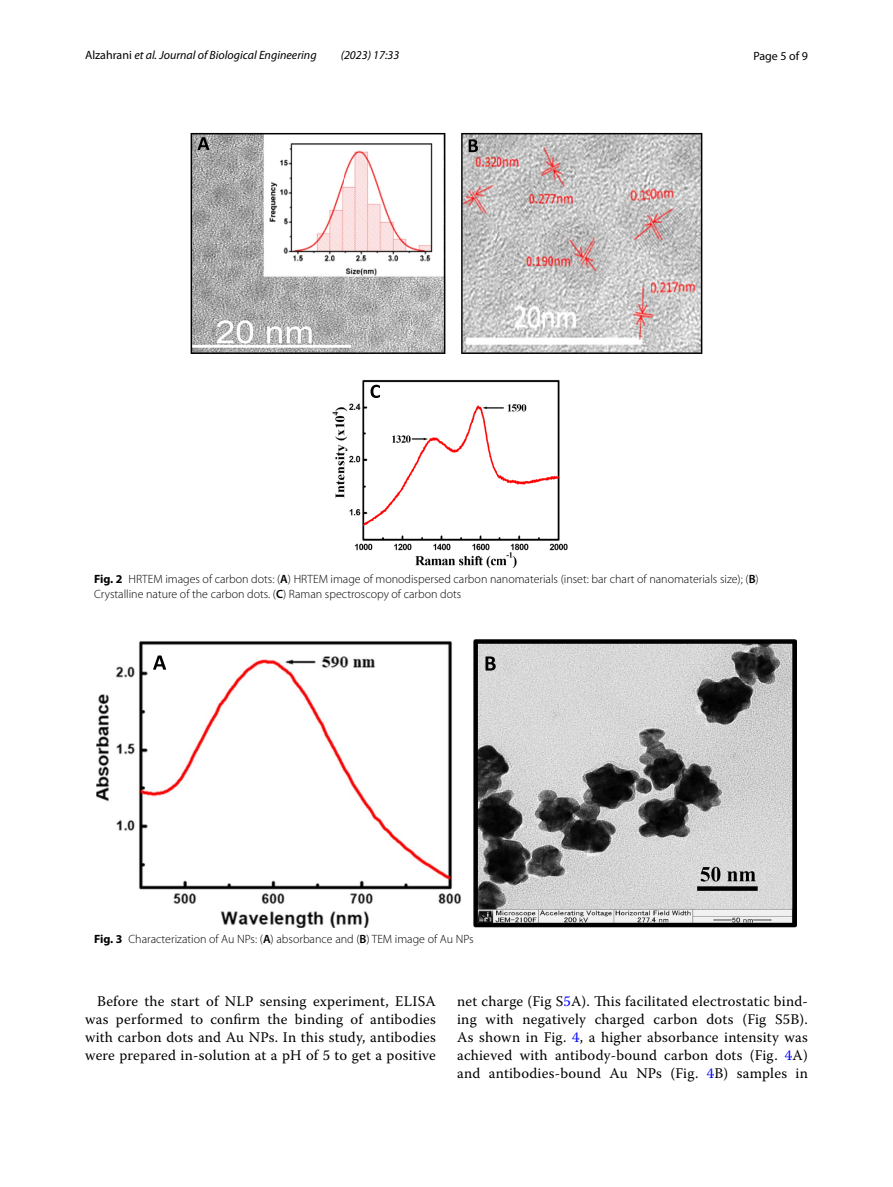
<style>
.page{position:relative;width:893px;height:1187px;background:#fff}
.page>*{position:absolute;margin:0;border:0;box-sizing:border-box;transform-origin:0 0}
.t1{font:14.7px/18px "Warnock Pro";letter-spacing:.015em;color:#000;text-align:justify}
.t2{font:300 12px/15px "Myriad Pro";color:#000}
.t3{font:italic 12px "Myriad Pro";color:#000}
.t4{font:12px "Myriad Pro";color:#000}
.s1{font-style:normal}
.s2{font-weight:700}
.s3{font-weight:600}
.s4{color:#00f}
</style>
<div class="page">
<img style="left:332px;top:134px;width:236px;height:434px">
<svg style="left:461px;top:133px;width:241px;height:221px;background:#c4bfbf"></svg>
<svg style="left:191px;top:133px;width:254px;height:221px"></svg>
<svg style="left:469px;top:139px;width:9px;height:13px"></svg>
<svg style="left:198px;top:137px;width:11px;height:13px"></svg>
<svg style="left:371px;top:385px;width:9px;height:13px"></svg>
<img style="left:96px;top:639px;width:701px;height:288px">
<svg style="left:485px;top:656px;width:11px;height:14px"></svg>
<svg style="left:697px;top:886px;width:61px;height:4px"></svg>
<svg style="left:701px;top:866px;width:55px;height:15px"></svg>
<svg style="left:153px;top:655px;width:13px;height:14px"></svg>
<p class="t3" style="left:85px;top:48px;width:233px"><span class="s1">Alzahrani</span> et al. Journal of Biological Engineering</p>
<p class="t3" style="left:341px;top:48px;width:60px">(2023) 17:33</p>
<p class="t4" style="left:753px;top:48px;width:56px">Page 5 of 9</p>
<p class="t2" style="left:94px;top:572px;width:666px"><span class="s2">Fig. 2</span> HRTEM images of carbon dots: (<span class="s3">A</span>) HRTEM image of monodispersed carbon nanomaterials (inset: bar chart of nanomaterials size); (<span class="s3">B</span>)<br>Crystalline nature of the carbon dots. (<span class="s3">C</span>) Raman spectroscopy of carbon dots</p>
<p class="t2" style="left:94px;top:931px;width:381px"><span class="s2">Fig. 3</span> Characterization of Au NPs: (<span class="s3">A</span>) absorbance and (<span class="s3">B</span>) TEM image of Au NPs</p>
<p class="t1" style="left:85px;top:991px;width:352px;text-indent:12px">Before the start of NLP sensing experiment, ELISA was performed to confirm the binding of antibodies with carbon dots and Au NPs. In this study, antibodies were prepared in-solution at a pH of 5 to get a positive</p>
<p class="t1" style="left:457px;top:991px;width:352px">net charge (Fig S<span class="s4">5</span>A). This facilitated electrostatic bind&shy;ing with negatively charged carbon dots (Fig S5B).<br>As shown in Fig. <span class="s4">4</span>, a higher absorbance intensity was achieved with antibody-bound carbon dots (Fig. <span class="s4">4</span>A) and antibodies-bound Au NPs (Fig. <span class="s4">4</span>B) samples in</p>
</div>
